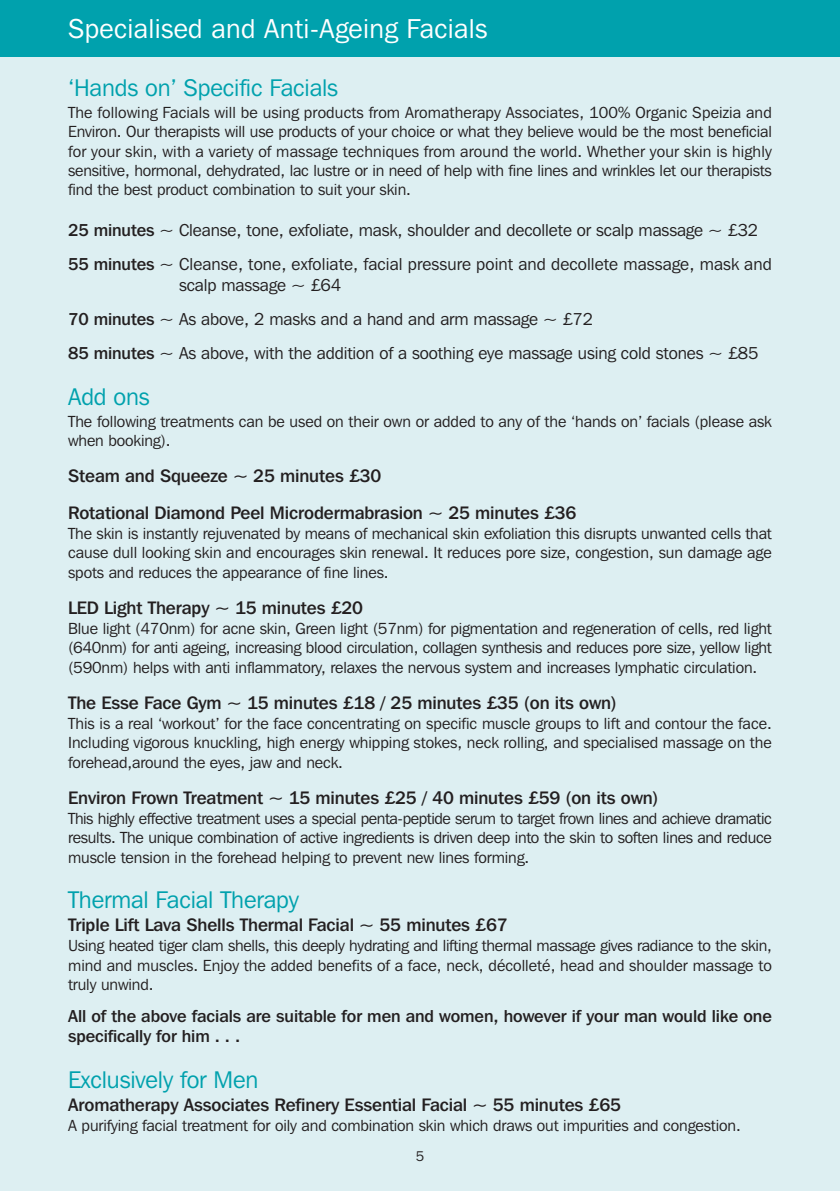
<style>
.page{position:relative;width:840px;height:1191px;background:#fff}
.page>*{position:absolute;margin:0;border:0;box-sizing:border-box;transform-origin:0 0}
.t1{font:27.2px "Franklin Gothic IT Cby BT";letter-spacing:.01em;color:#fff}
.t2{font:24px "Franklin Gothic IT Cby BT";letter-spacing:-.005em;color:#00a1ad}
.t3{font:500 18px/36.8px "Franklin Gothic IT Cby BT";letter-spacing:-.005em;color:#231f20}
.t4{font:17.2px/34px "Franklin Gothic IT Cby BT";letter-spacing:-.005em;color:#231f20}
.t5{font:500 17.2px/20.6px "Franklin Gothic IT Cby BT";letter-spacing:-.005em;color:#231f20}
.t6{font:16px/19.4px "Franklin Gothic IT Cby BT";letter-spacing:-.005em;color:#231f20;text-align:justify}
.t7{font:14px "Franklin Gothic IT Cby BT";color:#231f20}
.s1{font-weight:500}
</style>
<div class="page">
<div style="left:0;top:57px;width:839px;height:1134px;background:#ddeff2"></div>
<div style="left:0;top:0;width:839px;height:57px;background:#00a1ad"></div>
<h1 class="t1" style="left:68px;top:19px;width:420px">Specialised and Anti-Ageing Facials</h1>
<h2 class="t2" style="left:68px;top:79px;width:271px">‘Hands on’ Specific Facials</h2>
<p class="t6" style="left:68px;top:104px;width:704px">The following Facials will be using products from Aromatherapy Associates, 100% Organic Speizia and Environ. Our therapists will use products of your choice or what they believe would be the most beneficial for your skin, with a variety of massage techniques from around the world. Whether your skin is highly sensitive, hormonal, dehydrated, lac lustre or in need of help with fine lines and wrinkles let our therapists find the best product combination to suit your skin.</p>
<p class="t4" style="left:68px;top:215px;width:704px"><span class="s1">25 minutes</span> ~ Cleanse, tone, exfoliate, mask, shoulder and decollete or scalp massage ~ £32<br><span class="s1">55 minutes</span> ~ Cleanse, tone, exfoliate, facial pressure point and decollete massage, mask and</p>
<p class="t4" style="left:68px;top:269px;width:691px;text-indent:111px">scalp massage ~ £64<br><span class="s1">70 minutes</span> ~ As above, 2 masks and a hand and arm massage ~ £72<br><span class="s1">85 minutes</span> ~ As above, with the addition of a soothing eye massage using cold stones ~ £85</p>
<h2 class="t2" style="left:68px;top:388px;width:83px">Add ons</h2>
<p class="t6" style="left:68px;top:413px;width:704px">The following treatments can be used on their own or added to any of the ‘hands on’ facials (please ask when booking).</p>
<p class="t3" style="left:68px;top:459px;width:509px">Steam and Squeeze ~ 25 minutes £30<br>Rotational Diamond Peel Microdermabrasion ~ 25 minutes £36</p>
<p class="t6" style="left:68px;top:525px;width:704px">The skin is instantly rejuvenated by means of mechanical skin exfoliation this disrupts unwanted cells that cause dull looking skin and encourages skin renewal. It reduces pore size, congestion, sun damage age spots and reduces the appearance of fine lines.</p>
<p class="t3" style="left:68px;top:591px;width:296px">LED Light Therapy ~ 15 minutes £20</p>
<p class="t6" style="left:68px;top:620px;width:704px">Blue light (470nm) for acne skin, Green light (57nm) for pigmentation and regeneration of cells, red light (640nm) for anti ageing, increasing blood circulation, collagen synthesis and reduces pore size, yellow light (590nm) helps with anti inflammatory, relaxes the nervous system and increases lymphatic circulation.</p>
<p class="t3" style="left:68px;top:685px;width:550px">The Esse Face Gym ~ 15 minutes £18 / 25 minutes £35 (on its own)</p>
<p class="t6" style="left:68px;top:715px;width:704px">This is a real ‘workout’ for the face concentrating on specific muscle groups to lift and contour the face.<br>Including vigorous knuckling, high energy whipping stokes, neck rolling, and specialised massage on the forehead,around the eyes, jaw and neck.</p>
<p class="t3" style="left:68px;top:780px;width:591px">Environ Frown Treatment ~ 15 minutes £25 / 40 minutes £59 (on its own)</p>
<p class="t6" style="left:68px;top:810px;width:704px">This highly effective treatment uses a special penta-peptide serum to target frown lines and achieve dramatic results. The unique combination of active ingredients is driven deep into the skin to soften lines and reduce muscle tension in the forehead helping to prevent new lines forming.</p>
<h2 class="t2" style="left:68px;top:891px;width:232px">Thermal Facial Therapy</h2>
<p class="t3" style="left:68px;top:908px;width:441px">Triple Lift Lava Shells Thermal Facial ~ 55 minutes £67</p>
<p class="t6" style="left:68px;top:937px;width:705px">Using heated tiger clam shells, this deeply hydrating and lifting thermal massage gives radiance to the skin, mind and muscles. Enjoy the added benefits of a face, neck, décolleté, head and shoulder massage to truly unwind.</p>
<p class="t5" style="left:68px;top:1007px;width:704px">All of the above facials are suitable for men and women, however if your man would like one specifically for him . . .</p>
<h2 class="t2" style="left:68px;top:1071px;width:192px">Exclusively for Men</h2>
<p class="t3" style="left:68px;top:1088px;width:554px">Aromatherapy Associates Refinery Essential Facial ~ 55 minutes £65</p>
<p class="t6" style="left:68px;top:1117px;width:673px">A purifying facial treatment for oily and combination skin which draws out impurities and congestion.</p>
<p class="t7" style="left:415px;top:1151px;width:10px">5</p>
</div>
